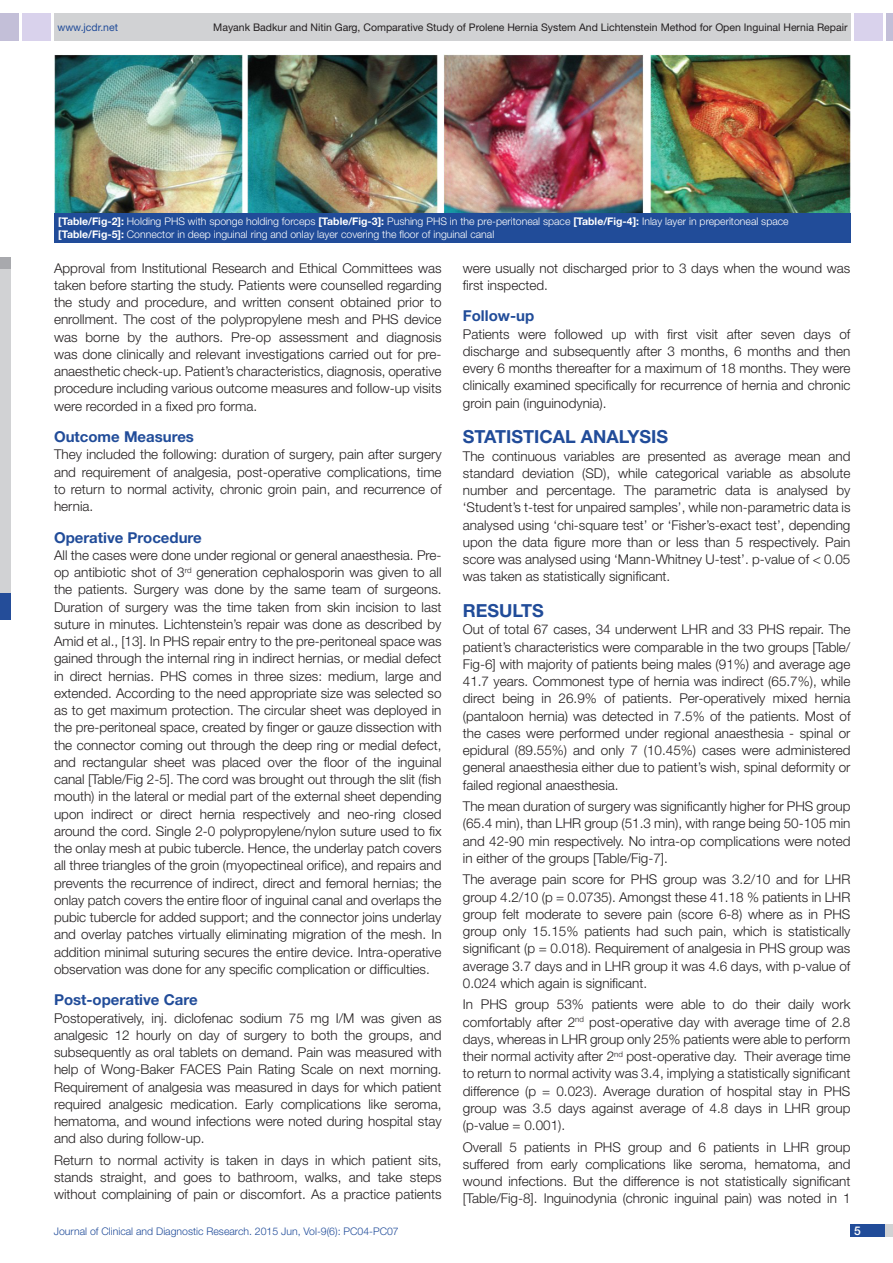
<style>
.page{position:relative;width:893px;height:1263px;background:#fff}
.page>*{position:absolute;margin:0;border:0;box-sizing:border-box;transform-origin:0 0}
.Heading{font:700 18px "Helvetica Neue";color:#214c99}
.Level_2{font:700 15px "Helvetica Neue";color:#214c99}
.Body_text{font:300 13.5px/17.2px "Helvetica Neue";color:#231f20;text-align:justify}
.t1{font:500 12px "Helvetica Neue";color:#fff}
.Table_text{font:300 10.5px "Helvetica Neue";color:#fff}
.t2{font:10.5px "Helvetica Neue";color:#231f20}
.t3{font:300 10.5px "Helvetica Neue";color:#214c99}
.t4{font:10.5px "Helvetica Neue";color:#214c99}
.s1{font-weight:700}
</style>
<div class="page">
<div style="left:54px;top:13px;width:796px;height:28px;background:#d1d2d4"></div>
<div style="left:0;top:13px;width:19px;height:28px;background:#c3bfd8"></div>
<div style="left:22px;top:13px;width:29px;height:28px;background:#d9d2ec"></div>
<div style="left:886px;top:13px;width:7px;height:28px;background:#c3bfd8"></div>
<div style="left:854px;top:13px;width:29px;height:28px;background:#d9d2ec"></div>
<div style="left:850px;top:1224px;width:43px;height:13px;background:#d1d2d4"></div>
<div style="left:850px;top:1224px;width:35px;height:13px;background:#214c99"></div>
<div style="left:0;top:257px;width:11px;height:12px;background:#a8a9ad"></div>
<div style="left:0;top:269px;width:11px;height:325px;background:#d1d2d4"></div>
<div style="left:0;top:593px;width:11px;height:26px;background:#244d99"></div>
<img style="left:54px;top:54px;width:188px;height:159px">
<img style="left:248px;top:54px;width:189px;height:159px">
<img style="left:444px;top:54px;width:200px;height:159px">
<img style="left:650px;top:54px;width:200px;height:159px">
<div style="left:54px;top:213px;width:796px;height:29px;background:#214c99"></div>
<p class="t4" style="left:57px;top:21px;width:62px">www.jcdr.net</p>
<p class="t2" style="left:213px;top:21px;width:636px">Mayank Badkur and Nitin Garg, Comparative Study of Prolene Hernia System And Lichtenstein Method for Open Inguinal Hernia Repair</p>
<p class="Table_text" style="left:58px;top:215px;width:732px"><span class="s1">[Table/Fig-2]:</span> Holding PHS with sponge holding forceps <span class="s1">[Table/Fig-3]:</span> Pushing PHS in the pre-peritoneal space <span class="s1">[Table/Fig-4]:</span> Inlay layer in preperitoneal space</p>
<p class="Table_text" style="left:58px;top:228px;width:438px"><span class="s1">[Table/Fig-5]:</span> Connector in deep inguinal ring and onlay layer covering the floor of inguinal canal</p>
<p class="Body_text" style="left:54px;top:259px;width:389px">Approval from Institutional Research and Ethical Committees was taken before starting the study. Patients were counselled regarding the study and procedure, and written consent obtained prior to enrollment. The cost of the polypropylene mesh and PHS device was borne by the authors. Pre-op assessment and diagnosis was done clinically and relevant investigations carried out for pre&shy;anaesthetic check-up. Patient’s characteristics, diagnosis, operative procedure including various outcome measures and follow-up visits were recorded in a fixed pro forma.</p>
<p class="Level_2" style="left:54px;top:427px;width:141px">Outcome Measures</p>
<p class="Body_text" style="left:54px;top:446px;width:389px">They included the following: duration of surgery, pain after surgery and requirement of analgesia, post-operative complications, time to return to normal activity, chronic groin pain, and recurrence of hernia.</p>
<p class="Level_2" style="left:54px;top:528px;width:149px">Operative Procedure</p>
<p class="Body_text" style="left:54px;top:546px;width:389px">All the cases were done under regional or general anaesthesia. Pre&shy;op antibiotic shot of 3<sup>rd</sup> generation cephalosporin was given to all the patients. Surgery was done by the same team of surgeons.<br>Duration of surgery was the time taken from skin incision to last suture in minutes. Lichtenstein’s repair was done as described by Amid et al., [13]. In PHS repair entry to the pre-peritoneal space was gained through the internal ring in indirect hernias, or medial defect in direct hernias. PHS comes in three sizes: medium, large and extended. According to the need appropriate size was selected so as to get maximum protection. The circular sheet was deployed in the pre-peritoneal space, created by finger or gauze dissection with the connector coming out through the deep ring or medial defect, and rectangular sheet was placed over the floor of the inguinal canal [Table/Fig 2-5]. The cord was brought out through the slit (fish mouth) in the lateral or medial part of the external sheet depending upon indirect or direct hernia respectively and neo-ring closed around the cord. Single 2-0 polypropylene/nylon suture used to fix the onlay mesh at pubic tubercle. Hence, the underlay patch covers all three triangles of the groin (myopectineal orifice), and repairs and prevents the recurrence of indirect, direct and femoral hernias; the onlay patch covers the entire floor of inguinal canal and overlaps the pubic tubercle for added support; and the connector joins underlay and overlay patches virtually eliminating migration of the mesh. In addition minimal suturing secures the entire device. Intra-operative observation was done for any specific complication or difficulties.</p>
<p class="Level_2" style="left:54px;top:991px;width:145px">Post-operative Care</p>
<p class="Body_text" style="left:54px;top:1009px;width:389px">Postoperatively, inj. diclofenac sodium 75 mg i/m was given as analgesic 12 hourly on day of surgery to both the groups, and subsequently as oral tablets on demand. Pain was measured with help of Wong-Baker FACES Pain Rating Scale on next morning.<br>Requirement of analgesia was measured in days for which patient required analgesic medication. Early complications like seroma, hematoma, and wound infections were noted during hospital stay and also during follow-up.</p>
<p class="Body_text" style="left:54px;top:1151px;width:389px">Return to normal activity is taken in days in which patient sits, stands straight, and goes to bathroom, walks, and take steps without complaining of pain or discomfort. As a practice patients</p>
<p class="Body_text" style="left:463px;top:259px;width:389px">were usually not discharged prior to 3 days when the wound was first inspected.</p>
<p class="Level_2" style="left:463px;top:307px;width:73px">Follow-up</p>
<p class="Body_text" style="left:463px;top:325px;width:389px">Patients were followed up with first visit after seven days of discharge and subsequently after 3 months, 6 months and then every 6 months thereafter for a maximum of 18 months. They were clinically examined specifically for recurrence of hernia and chronic groin pain (inguinodynia).</p>
<p class="Heading" style="left:463px;top:426px;width:23px">Statistical</p>
<p class="Heading" style="left:581px;top:426px;width:25px">Anal</p>
<p class="Heading" style="left:627px;top:426px;width:23px">ysis</p>
<p class="Body_text" style="left:463px;top:447px;width:389px">The continuous variables are presented as average mean and standard deviation (SD), while categorical variable as absolute number and percentage. The parametric data is analysed by ‘Student’s t-test for unpaired samples’, while non-parametric data is analysed using ‘chi-square test’ or ‘Fisher’s-exact test’, depending upon the data figure more than or less than 5 respectively. Pain score was analysed using ‘Mann-Whitney U-test’. p-value of &lt; 0.05 was taken as statistically significant.</p>
<p class="Heading" style="left:463px;top:600px;width:83px">RESULTS</p>
<p class="Body_text" style="left:463px;top:621px;width:389px">Out of total 67 cases, 34 underwent LHR and 33 PHS repair. The patient’s characteristics were comparable in the two groups [Table/ Fig-6] with majority of patients being males (91%) and average age 41.7 years. Commonest type of hernia was indirect (65.7%), while direct being in 26.9% of patients. Per-operatively mixed hernia (pantaloon hernia) was detected in 7.5% of the patients. Most of the cases were performed under regional anaesthesia - spinal or epidural (89.55%) and only 7 (10.45%) cases were administered general anaesthesia either due to patient’s wish, spinal deformity or failed regional anaesthesia.</p>
<p class="Body_text" style="left:463px;top:797px;width:389px">The mean duration of surgery was significantly higher for PHS group (65.4 min), than LHR group (51.3 min), with range being 50-105 min and 42-90 min respectively. No intra-op complications were noted in either of the groups [Table/Fig-7].</p>
<p class="Body_text" style="left:463px;top:871px;width:389px">The average pain score for PHS group was 3.2/10 and for LHR group 4.2/10 (p = 0.0735). Amongst these 41.18 % patients in LHR group felt moderate to severe pain (score 6-8) where as in PHS group only 15.15% patients had such pain, which is statistically significant (p = 0.018). Requirement of analgesia in PHS group was average 3.7 days and in LHR group it was 4.6 days, with p-value of 0.024 which again is significant.</p>
<p class="Body_text" style="left:463px;top:996px;width:389px">In PHS group 53% patients were able to do their daily work comfortably after 2<sup>nd</sup> post-operative day with average time of 2.8 days, whereas in LHR group only 25% patients were able to perform their normal activity after 2<sup>nd</sup> post-operative day. Their average time to return to normal activity was 3.4, implying a statistically significant difference (p = 0.023). Average duration of hospital stay in PHS group was 3.5 days against average of 4.8 days in LHR group (p-value = 0.001).</p>
<p class="Body_text" style="left:463px;top:1138px;width:389px">Overall 5 patients in PHS group and 6 patients in LHR group suffered from early complications like seroma, hematoma, and wound infections. But the difference is not statistically significant [Table/Fig-8]. Inguinodynia (chronic inguinal pain) was noted in 1</p>
<p class="t3" style="left:54px;top:1225px;width:346px">Journal of Clinical and Diagnostic Research. 2015 Jun, Vol-9(6): PC04-PC07</p>
<p class="t1" style="left:854px;top:1223px;width:8px">5</p>
</div>
